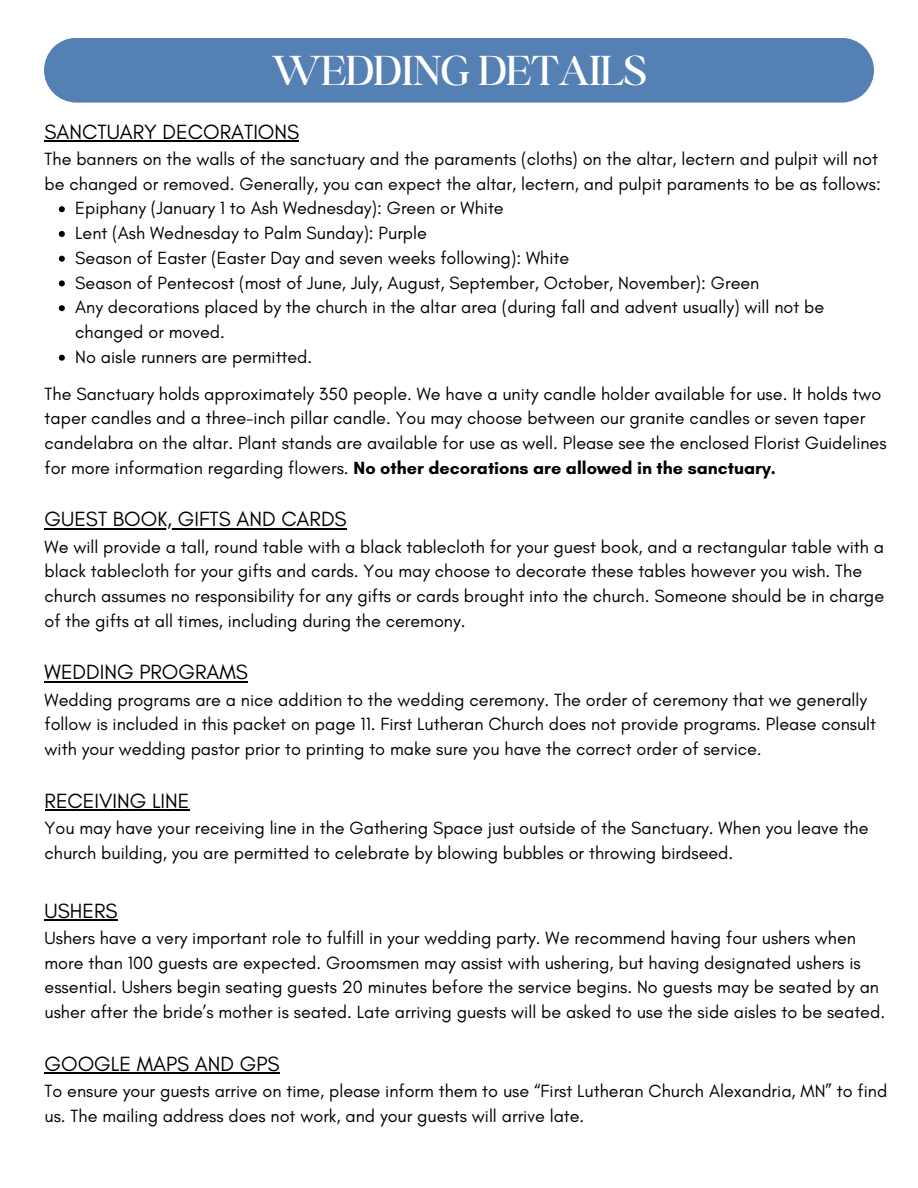
<style>
.page{position:relative;width:918px;height:1188px;background:#fff}
.page>*{position:absolute;margin:0;border:0;box-sizing:border-box;transform-origin:0 0}
.t1{font:300 45px "Boston Angel";color:#fff}
.t2{font:21px "Glacial Indifference";color:#000}
.t3{font:18px/24.8px "Glacial Indifference";color:#000}
.s1{font-weight:700}
</style>
<div class="page">
<svg style="left:45px;top:140px;width:12px;height:2px"></svg>
<hr style="left:57px;top:140px;width:242px;height:2px;background:#000">
<svg style="left:59px;top:206px;width:6px;height:6px"></svg>
<svg style="left:59px;top:231px;width:6px;height:6px"></svg>
<svg style="left:59px;top:256px;width:6px;height:6px"></svg>
<svg style="left:59px;top:280px;width:6px;height:6px"></svg>
<svg style="left:59px;top:305px;width:6px;height:6px"></svg>
<svg style="left:59px;top:355px;width:6px;height:6px"></svg>
<hr style="left:45px;top:528px;width:302px;height:1px;background:#000">
<hr style="left:45px;top:681px;width:203px;height:1px;background:#000">
<hr style="left:45px;top:809px;width:145px;height:2px;background:#000">
<div style="left:44px;top:38px;width:830px;height:65px;background:#5580b3"></div>
<svg style="left:45px;top:919px;width:13px;height:1px"></svg>
<hr style="left:58px;top:919px;width:59px;height:1px;background:#000">
<hr style="left:45px;top:1072px;width:235px;height:1px;background:#000">
<p class="t1" style="left:272px;top:43px;width:376px">WEDDING DETAILS</p>
<h1 class="t2" style="left:45px;top:119px;width:256px">SANCTUARY DECORATIONS</h1>
<p class="t3" style="left:45px;top:146px;width:838px">The banners on the walls of the sanctuary and the paraments (cloths) on the altar, lectern and pulpit will not be changed or removed. Generally, you can expect the altar, lectern, and pulpit paraments to be as follows:</p>
<p class="t3" style="left:75px;top:196px;width:430px">Epiphany (January 1 to Ash Wednesday): Green or White</p>
<p class="t3" style="left:75px;top:221px;width:353px">Lent (Ash Wednesday to Palm Sunday): Purple</p>
<p class="t3" style="left:75px;top:245px;width:496px">Season of Easter (Easter Day and seven weeks following): White</p>
<p class="t3" style="left:75px;top:270px;width:686px">Season of Pentecost (most of June, July, August, September, October, November): Green</p>
<p class="t3" style="left:75px;top:295px;width:751px">Any decorations placed by the church in the altar area (during fall and advent usually) will not be changed or moved.</p>
<p class="t3" style="left:75px;top:344px;width:239px">No aisle runners are permitted.</p>
<p class="t3" style="left:45px;top:381px;width:844px">The Sanctuary holds approximately 350 people. We have a unity candle holder available for use. It holds two taper candles and a three-inch pillar candle. You may choose between our granite candles or seven taper candelabra on the altar. Plant stands are available for use as well. Please see the enclosed Florist Guidelines for more information regarding flowers. <span class="s1">No other decorations are allowed in the sanctuary.</span></p>
<p class="t2" style="left:45px;top:507px;width:304px">GUEST BOOK, GIFTS AND CARDS</p>
<p class="t3" style="left:45px;top:534px;width:841px">We will provide a tall, round table with a black tablecloth for your guest book, and a rectangular table with a black tablecloth for your gifts and cards. You may choose to decorate these tables however you wish. The church assumes no responsibility for any gifts or cards brought into the church. Someone should be in charge of the gifts at all times, including during the ceremony.</p>
<p class="t2" style="left:45px;top:660px;width:205px">WEDDING PROGRAMS</p>
<p class="t3" style="left:45px;top:687px;width:833px">Wedding programs are a nice addition to the wedding ceremony. The order of ceremony that we generally follow is included in this packet on page 11. First Lutheran Church does not provide programs. Please consult with your wedding pastor prior to printing to make sure you have the correct order of service.</p>
<p class="t2" style="left:45px;top:788px;width:146px">RECEIVING LINE</p>
<p class="t3" style="left:45px;top:815px;width:825px">You may have your receiving line in the Gathering Space just outside of the Sanctuary. When you leave the church building, you are permitted to celebrate by blowing bubbles or throwing birdseed.</p>
<p class="t2" style="left:45px;top:898px;width:74px">USHERS</p>
<p class="t3" style="left:45px;top:925px;width:842px">Ushers have a very important role to fulfill in your wedding party. We recommend having four ushers when more than 100 guests are expected. Groomsmen may assist with ushering, but having designated ushers is essential. Ushers begin seating guests 20 minutes before the service begins. No guests may be seated by an usher after the bride’s mother is seated. Late arriving guests will be asked to use the side aisles to be seated.</p>
<p class="t2" style="left:45px;top:1051px;width:236px">GOOGLE MAPS AND GPS</p>
<p class="t3" style="left:45px;top:1078px;width:844px">To ensure your guests arrive on time, please inform them to use “First Lutheran Church Alexandria, MN” to find us. The mailing address does not work, and your guests will arrive late.</p>
</div>
